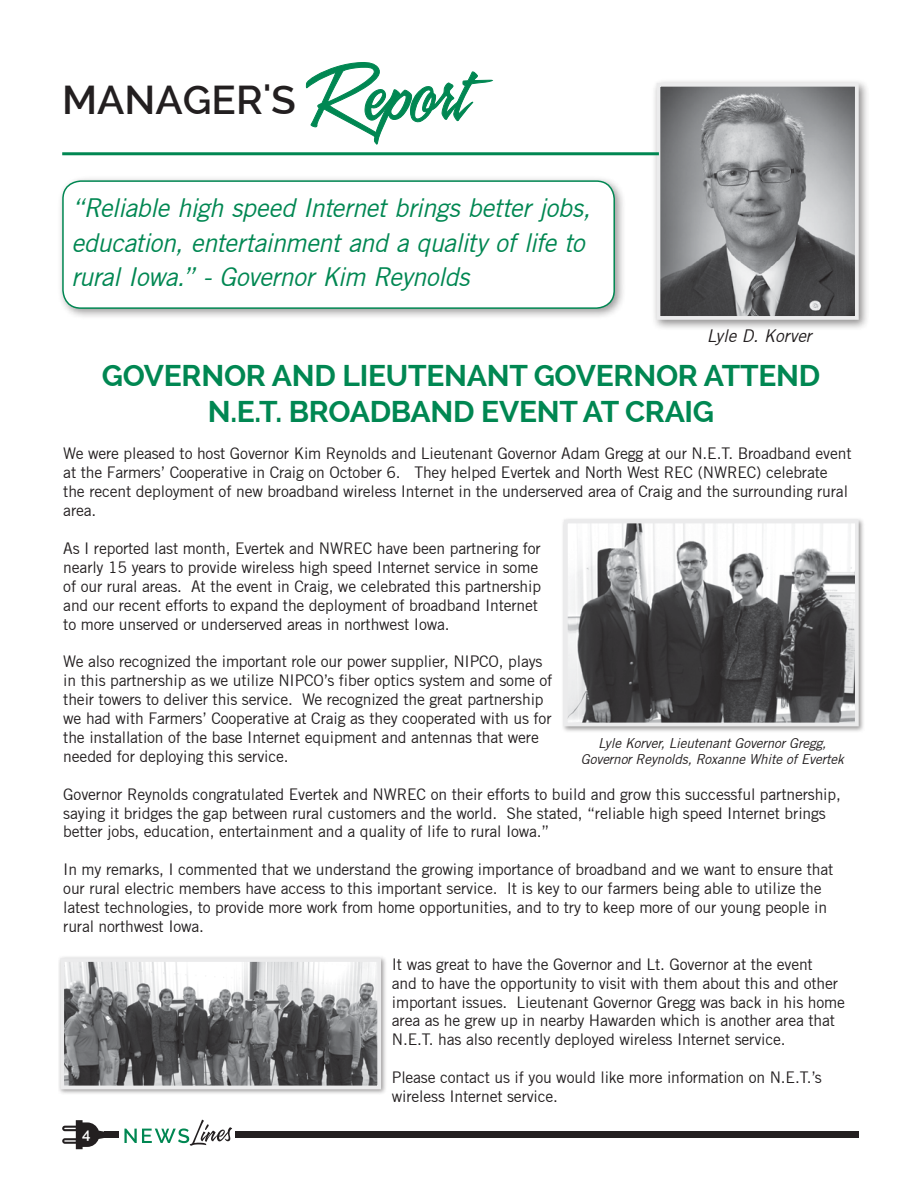
<style>
.page{position:relative;width:918px;height:1188px;background:#fff}
.page>*{position:absolute;margin:0;border:0;box-sizing:border-box;transform-origin:0 0}
.t1{font:600 40.35px "Raleway";color:#231f20}
.t2{font:700 30px "Raleway";letter-spacing:-.01em;color:#008752}
.t3{font:italic 25.5px/34.5px "Trade Gothic";letter-spacing:-.02em;color:#008752}
.t4{font:italic 17.25px "Trade Gothic";color:#231f20}
.t5{font:15.75px/18.9px "Trade Gothic";letter-spacing:-.01em;color:#231f20}
.t6{font:600 15px "Raleway";color:#fff}
.t7{font:italic 13.5px/16.2px "Trade Gothic";letter-spacing:-.01em;color:#231f20;text-align:center}
.s1{font-family:"A&S Speedway";font-weight:400;font-size:74.4px;color:#008752}
</style>
<div class="page">
<div style="left:104px;top:1132px;width:755px;height:6px;background:#231f20"></div>
<div style="left:120px;top:1126px;width:115px;height:20px;background:#fff"></div>
<div style="left:57px;top:175px;width:569px;height:145px;background:#231f20;opacity:.45"></div>
<div style="left:63px;top:181px;width:551px;height:127px;background:#fff;border-radius:18px"></div>
<div style="left:62px;top:180px;width:553px;height:129px;border:2px solid #008752;border-radius:18px"></div>
<div style="left:652px;top:78px;width:218px;height:253px;background:#231f20;opacity:.5"></div>
<img style="left:662px;top:88px;width:192px;height:227px">
<div style="left:657px;top:83px;width:202px;height:237px;border:4px solid #ebebec"></div>
<svg style="left:306px;top:62px;width:186px;height:83px"></svg>
<hr style="left:62px;top:152px;width:597px;height:3px;background:#008752">
<div style="left:561px;top:517px;width:304px;height:216px;background:#231f20;opacity:.45"></div>
<img style="left:569px;top:525px;width:285px;height:196px">
<div style="left:564px;top:520px;width:295px;height:206px;border:4px solid #ebebec"></div>
<div style="left:58px;top:955px;width:329px;height:141px;background:#231f20;opacity:.45"></div>
<img style="left:65px;top:963px;width:311px;height:121px">
<div style="left:60px;top:958px;width:321px;height:131px;border:4px solid #ebebec"></div>
<svg style="left:62px;top:1120px;width:42px;height:29px"></svg>
<svg style="left:124px;top:1120px;width:108px;height:26px"></svg>
<p class="t1" style="left:62px;top:77px;width:405px">MANAGER'S <span class="s1">Report</span></p>
<p class="t3" style="left:71px;top:191px;width:521px">“Reliable high speed Internet brings better jobs, education, entertainment and a quality of life to rural Iowa.” - Governor Kim Reynolds</p>
<p class="t4" style="left:707px;top:325px;width:106px">Lyle D. Korver</p>
<p class="t2" style="left:102px;top:358px;width:720px">GOVERNOR AND LIEUTENANT GOVERNOR ATTEND</p>
<h2 class="t2" style="left:208px;top:394px;width:508px">N.E.T. BROADBAND EVENT AT CRAIG</h2>
<p class="t5" style="left:63px;top:444px;width:790px">We were pleased to host Governor Kim Reynolds and Lieutenant Governor Adam Gregg at our N.E.T. Broadband event at the Farmers’ Cooperative in Craig on October 6. They helped Evertek and North West REC (NWREC) celebrate the recent deployment of new broadband wireless Internet in the underserved area of Craig and the surrounding rural area.</p>
<p class="t5" style="left:63px;top:539px;width:479px">As I reported last month, Evertek and NWREC have been partnering for nearly 15 years to provide wireless high speed Internet service in some of our rural areas. At the event in Craig, we celebrated this partnership and our recent efforts to expand the deployment of broadband Internet to more unserved or underserved areas in northwest Iowa.</p>
<p class="t5" style="left:63px;top:652px;width:491px">We also recognized the important role our power supplier, NIPCO, plays in this partnership as we utilize NIPCO’s fiber optics system and some of their towers to deliver this service. We recognized the great partnership we had with Farmers’ Cooperative at Craig as they cooperated with us for the installation of the base Internet equipment and antennas that were needed for deploying this service.</p>
<p class="t5" style="left:63px;top:784px;width:779px">Governor Reynolds congratulated Evertek and NWREC on their efforts to build and grow this successful partnership, saying it bridges the gap between rural customers and the world. She stated, “reliable high speed Internet brings better jobs, education, entertainment and a quality of life to rural Iowa.”</p>
<p class="t5" style="left:63px;top:860px;width:772px">In my remarks, I commented that we understand the growing importance of broadband and we want to ensure that our rural electric members have access to this important service. It is key to our farmers being able to utilize the latest technologies, to provide more work from home opportunities, and to try to keep more of our young people in rural northwest Iowa.</p>
<p class="t7" style="left:581px;top:734px;width:264px">Lyle Korver, Lieutenant Governor Gregg,<br>Governor Reynolds, Roxanne White of Evertek</p>
<p class="t6" style="left:82px;top:1126px;width:10px">4</p>
<p class="t5" style="left:392px;top:955px;width:455px">It was great to have the Governor and Lt. Governor at the event<br>and to have the opportunity to visit with them about this and other important issues. Lieutenant Governor Gregg was back in his home area as he grew up in nearby Hawarden which is another area that</p>
<p class="t5" style="left:392px;top:1030px;width:395px">N.E.T. has also recently deployed wireless Internet service.</p>
<p class="t5" style="left:392px;top:1068px;width:431px">Please contact us if you would like more information on N.E.T.’s wireless Internet service.</p>
</div>
